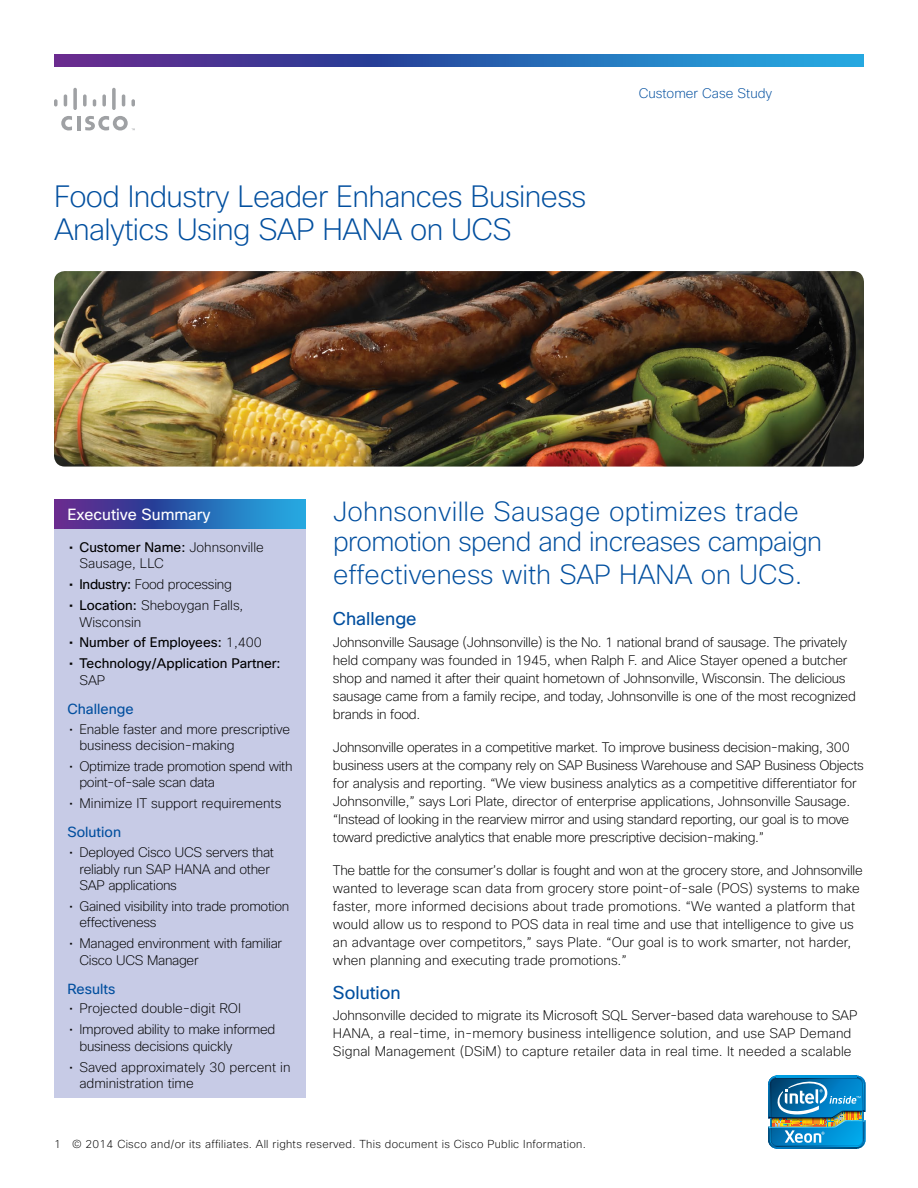
<style>
.page{position:relative;width:918px;height:1188px;background:#fff}
.page>*{position:absolute;margin:0;border:0;box-sizing:border-box;transform-origin:0 0}
.t1{font:200 30px/33px "Cisco Sans";letter-spacing:-.02em;color:#024f9f}
.t2{font:200 27px/30px "Cisco Sans";color:#024f9f}
.t3{font:18px "Cisco Sans";color:#024f9f}
.t4{font:15.75px "Cisco Sans";color:#fff}
.t5{font:14.25px "Cisco Sans";color:#024f9f}
.t6{font:200 13.5px/18px "Cisco Sans";letter-spacing:-.02em;color:#000}
.t7{font:200 13.5px/18px "Cisco Sans";color:#000}
.t8{font:200 13.5px/18px "Cisco Sans";letter-spacing:.01em;color:#000}
.t9{font:13.5px "Cisco Sans";color:#000}
.t10{font:200 13.5px "Cisco Sans";color:#024f9f}
.t11{font:200 11.25px "Cisco Sans";letter-spacing:.025em;color:#000}
.s1{font-weight:400}
.s2{font-weight:200}
</style>
<div class="page">
<svg style="left:54px;top:54px;width:810px;height:12px;background:#345eae"></svg>
<hr style="left:77px;top:116px;width:3px;height:14px;background:#9fa1a4">
<svg style="left:61px;top:116px;width:11px;height:14px"></svg>
<svg style="left:54px;top:99px;width:4px;height:7px"></svg>
<svg style="left:64px;top:94px;width:3px;height:12px"></svg>
<svg style="left:73px;top:88px;width:4px;height:22px"></svg>
<svg style="left:83px;top:94px;width:4px;height:12px"></svg>
<svg style="left:93px;top:99px;width:3px;height:7px"></svg>
<svg style="left:102px;top:94px;width:4px;height:12px"></svg>
<svg style="left:112px;top:88px;width:4px;height:22px"></svg>
<svg style="left:122px;top:94px;width:3px;height:12px"></svg>
<svg style="left:131px;top:99px;width:4px;height:7px"></svg>
<svg style="left:85px;top:116px;width:50px;height:14px"></svg>
<img style="left:54px;top:271px;width:810px;height:196px">
<div style="left:54px;top:528px;width:252px;height:569px;background:#c7cbe6"></div>
<svg style="left:54px;top:499px;width:252px;height:30px;background:#345eae"></svg>
<img style="left:768px;top:1076px;width:98px;height:73px">
<h1 class="t1" style="left:54px;top:180px;width:534px">Food Industry Leader Enhances Business<br>Analytics Using SAP HANA on UCS</h1>
<p class="t10" style="left:639px;top:85px;width:135px">Customer Case Study</p>
<p class="t4" style="left:68px;top:505px;width:145px">Executive Summary</p>
<p class="t7" style="left:80px;top:539px;width:186px;line-height:16.5px;text-indent:-11px"><span class="s1">• Customer Name:</span> Johnsonville<br>Sausage, LLC</p>
<p class="t6" style="left:69px;top:575px;width:165px"><span class="s1">• Industry:</span> Food processing</p>
<p class="t7" style="left:80px;top:597px;width:165px;line-height:16.5px;text-indent:-11px"><span class="s1">• Location:</span> Sheboygan Falls,<br>Wisconsin</p>
<p class="t9" style="left:69px;top:634px;width:195px">• Number of Employees: <span class="s2">1,400</span></p>
<p class="t9" style="left:69px;top:655px;width:213px">• Technology/Application Partner:</p>
<p class="t6" style="left:80px;top:671px;width:27px">SAP</p>
<p class="t5" style="left:68px;top:700px;width:68px">Challenge</p>
<p class="t6" style="left:80px;top:721px;width:212px;line-height:16.5px;text-indent:-11px">• Enable faster and more prescriptive business decision-making</p>
<p class="t6" style="left:80px;top:758px;width:215px;line-height:16.5px;text-indent:-11px">• Optimize trade promotion spend with point-of-sale scan data</p>
<p class="t7" style="left:69px;top:794px;width:214px">• Minimize IT support requirements</p>
<p class="t5" style="left:68px;top:823px;width:55px">Solution</p>
<p class="t6" style="left:80px;top:844px;width:196px;line-height:16.5px;text-indent:-11px">• Deployed Cisco UCS servers that reliably run SAP HANA and other<br>SAP applications</p>
<p class="t6" style="left:80px;top:898px;width:211px;line-height:16.5px;text-indent:-11px">• Gained visibility into trade promotion effectiveness</p>
<p class="t6" style="left:80px;top:935px;width:204px;line-height:16.5px;text-indent:-11px">• Managed environment with familiar<br>Cisco UCS Manager</p>
<p class="t5" style="left:68px;top:980px;width:49px">Results</p>
<p class="t7" style="left:69px;top:1000px;width:173px">• Projected double-digit ROI</p>
<p class="t6" style="left:80px;top:1021px;width:197px;line-height:16.5px;text-indent:-11px">• Improved ability to make informed business decisions quickly</p>
<p class="t7" style="left:80px;top:1059px;width:212px;line-height:16.5px;text-indent:-11px">• Saved approximately 30 percent in administration time</p>
<h2 class="t2" style="left:333px;top:497px;width:491px">Johnsonville Sausage optimizes trade promotion spend and increases campaign</h2>
<h2 class="t2" style="left:333px;top:560px;width:471px">effectiveness with SAP HANA on UCS.</h2>
<h3 class="t3" style="left:333px;top:608px;width:85px">Challenge</h3>
<p class="t6" style="left:333px;top:633px;width:524px">Johnsonville Sausage (Johnsonville) is the No. 1 national brand of sausage. The privately held company was founded in 1945, when Ralph F. and Alice Stayer opened a butcher shop and named it after their quaint hometown of Johnsonville, Wisconsin. The delicious sausage came from a family recipe, and today, Johnsonville is one of the most recognized brands in food.</p>
<p class="t6" style="left:333px;top:738px;width:533px">Johnsonville operates in a competitive market. To improve business decision-making, 300 business users at the company rely on SAP Business Warehouse and SAP Business Objects for analysis and reporting. “We view business analytics as a competitive differentiator for Johnsonville,” says Lori Plate, director of enterprise applications, Johnsonville Sausage. “Instead of looking in the rearview mirror and using standard reporting, our goal is to move toward predictive analytics that enable more prescriptive decision-making.”</p>
<p class="t7" style="left:333px;top:861px;width:531px">The battle for the consumer’s dollar is fought and won at the grocery store, and Johnsonville wanted to leverage scan data from grocery store point-of-sale (POS) systems to make faster, more informed decisions about trade promotions. “We wanted a platform that would allow us to respond to POS data in real time and use that intelligence to give us an advantage over competitors,” says Plate. “Our goal is to work smarter, not harder, when planning and executing trade promotions.”</p>
<h3 class="t3" style="left:333px;top:981px;width:69px">Solution</h3>
<p class="t8" style="left:333px;top:1007px;width:526px">Johnsonville decided to migrate its Microsoft SQL Server-based data warehouse to SAP<br>HANA, a real-time, in-memory business intelligence solution, and use SAP Demand<br>Signal Management (DSiM) to capture retailer data in real time. It needed a scalable</p>
<p class="t11" style="left:54px;top:1136px;width:533px">1 © 2014 Cisco and/or its affiliates. All rights reserved. This document is Cisco Public Information.</p>
</div>
